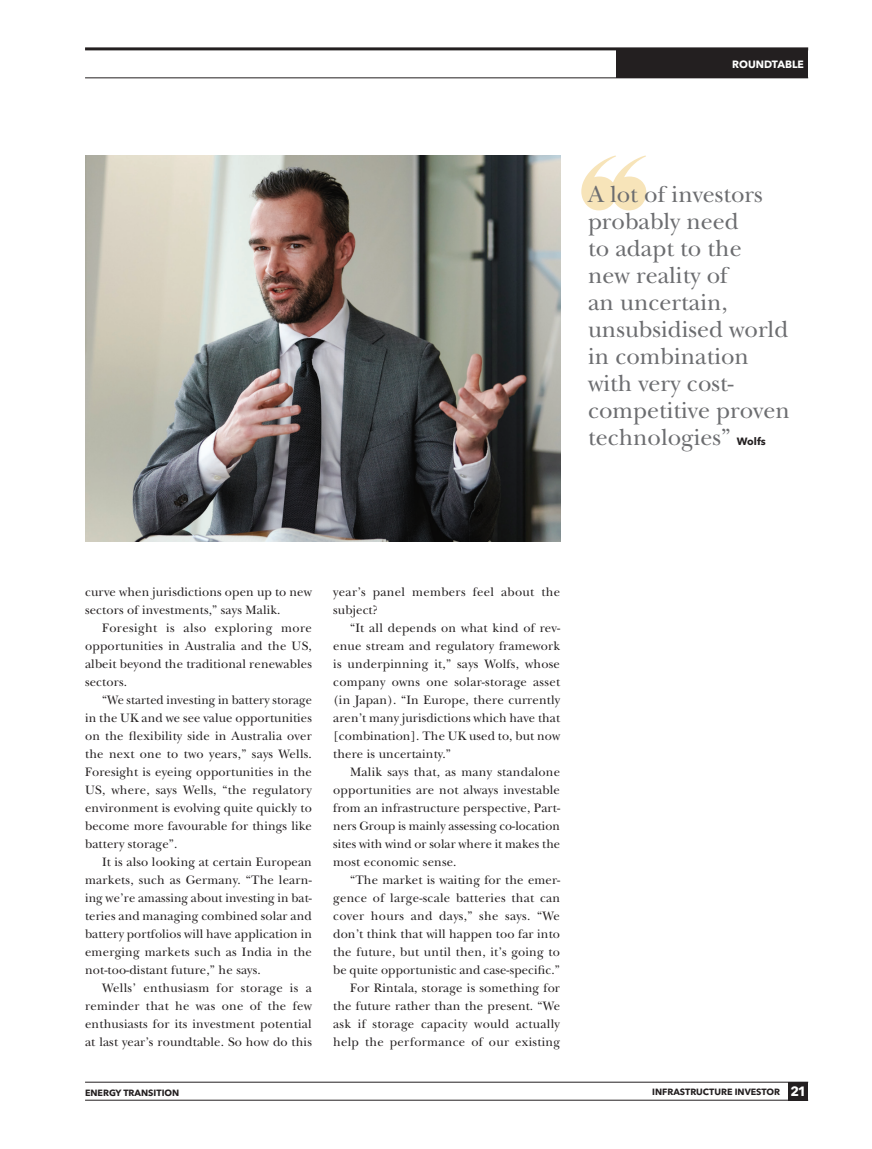
<style>
.page{position:relative;width:872px;height:1149px;background:#fff}
.page>*{position:absolute;margin:0;border:0;box-sizing:border-box;transform-origin:0 0}
._14_Big_feature_quot{font:24px/27px "New Baskerville Std";color:#6c6d70}
._4_Body_text_indent{font:12.75px/18px "New Baskerville Std";letter-spacing:.01em;color:#231f20;text-align:justify}
.t1{font:700 10.5px "Avenir Next LT Pro";color:#fff}
._14_Big_feature_quot-2{font:700 10.5px "Avenir Next LT Pro";color:#231f20}
.t2{font:700 9px "Avenir Next LT Pro";color:#231f20}
.s1{font-size:13.35px;color:#fff}
</style>
<div class="page">
<div style="left:788px;top:1081px;width:20px;height:18px;background:#231f20"></div>
<hr style="left:85px;top:1081px;width:723px;height:1px;background:#231f20">
<hr style="left:85px;top:1099px;width:723px;height:1px;background:#231f20">
<hr style="left:85px;top:47px;width:723px;height:3px;background:#231f20">
<hr style="left:85px;top:78px;width:723px;height:1px;background:#231f20">
<div style="left:617px;top:50px;width:191px;height:28px;background:#231f20"></div>
<img style="left:85px;top:155px;width:475px;height:386px">
<svg style="left:581px;top:155px;width:65px;height:55px"></svg>
<p class="t1" style="left:732px;top:58px;width:73px">ROUNDTABLE</p>
<p class="_14_Big_feature_quot" style="left:588px;top:181px;width:203px">A lot of investors probably need<br>to adapt to the<br>new reality of<br>an uncertain, unsubsidised world in combination with very cost&shy;competitive proven technologies”</p>
<p class="_14_Big_feature_quot-2" style="left:737px;top:435px;width:30px">Wolfs</p>
<p class="_4_Body_text_indent" style="left:85px;top:582px;width:228px">curve when jurisdictions open up to new sectors of investments,” says Malik.</p>
<p class="_4_Body_text_indent" style="left:85px;top:618px;width:228px;text-indent:17px">Foresight is also exploring more opportunities in Australia and the US, albeit beyond the traditional renewables sectors.</p>
<p class="_4_Body_text_indent" style="left:85px;top:690px;width:228px;text-indent:17px">“We started investing in battery storage in the UK and we see value opportunities on the flexibility side in Australia over the next one to two years,” says Wells.<br>Foresight is eyeing opportunities in the US, where, says Wells, “the regulatory environment is evolving quite quickly to become more favourable for things like battery storage”.</p>
<p class="_4_Body_text_indent" style="left:85px;top:852px;width:228px;text-indent:17px">It is also looking at certain European markets, such as Germany. “The learn&shy;ing we’re amassing about investing in bat&shy;teries and managing combined solar and battery portfolios will have application in emerging markets such as India in the not-too-distant future,” he says.</p>
<p class="_4_Body_text_indent" style="left:85px;top:978px;width:228px;text-indent:17px">Wells’ enthusiasm for storage is a reminder that he was one of the few enthusiasts for its investment potential at last year’s roundtable. So how do this</p>
<p class="_4_Body_text_indent" style="left:333px;top:582px;width:228px">year’s panel members feel about the subject?</p>
<p class="_4_Body_text_indent" style="left:333px;top:618px;width:228px;text-indent:17px">“It all depends on what kind of rev&shy;enue stream and regulatory framework is underpinning it,” says Wolfs, whose company owns one solar-storage asset (in Japan). “In Europe, there currently aren’t many jurisdictions which have that [combination]. The UK used to, but now there is uncertainty.”</p>
<p class="_4_Body_text_indent" style="left:333px;top:762px;width:228px;text-indent:17px">Malik says that, as many standalone opportunities are not always investable from an infrastructure perspective, Part&shy;ners Group is mainly assessing co-location sites with wind or solar where it makes the most economic sense.</p>
<p class="_4_Body_text_indent" style="left:333px;top:870px;width:228px;text-indent:17px">“The market is waiting for the emer&shy;gence of large-scale batteries that can cover hours and days,” she says. “We don’t think that will happen too far into the future, but until then, it’s going to be quite opportunistic and case-specific.”</p>
<p class="_4_Body_text_indent" style="left:333px;top:978px;width:228px;text-indent:17px">For Rintala, storage is something for the future rather than the present. “We ask if storage capacity would actually help the performance of our existing</p>
<p class="t2" style="left:85px;top:1086px;width:96px">ENERGY TRANSITION</p>
<p class="t2" style="left:652px;top:1085px;width:156px">INFRASTRUCTURE INVESTOR <span class="s1">21</span></p>
</div>
